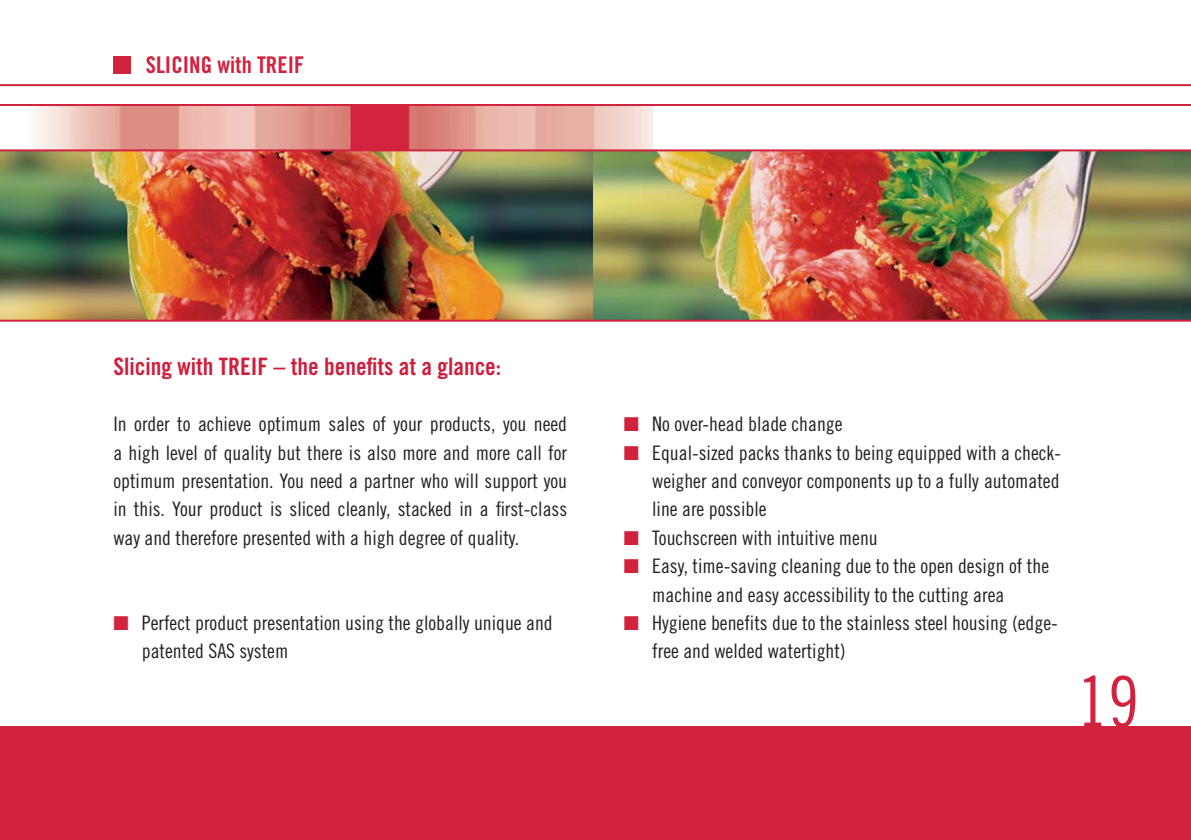
<style>
.page{position:relative;width:1191px;height:840px;background:#fff}
.page>*{position:absolute;margin:0;border:0;box-sizing:border-box;transform-origin:0 0}
.t1{font:70px "Trade Gothic Cond Eighteen";color:#d1223e}
.t2{font:24px "Trade Gothic Bold Cond Twenty";color:#cf1f3c}
.t3{font:23px "Trade Gothic Bold Cond Twenty";color:#d1223e}
.t4{font:20px/28.4px "Trade Gothic Cond Eighteen";color:#231f20}
</style>
<div class="page">
<img style="left:592px;top:151px;width:599px;height:168px">
<img style="left:0;top:151px;width:592px;height:168px">
<img style="left:34px;top:106px;width:619px;height:43px">
<div style="left:113px;top:56px;width:17px;height:17px;background:#d1223e"></div>
<hr style="left:0;top:84px;width:1191px;height:2px;background:#d1223e">
<hr style="left:0;top:319px;width:1191px;height:2px;background:#d1223e">
<hr style="left:0;top:104px;width:1191px;height:2px;background:#d1223e">
<hr style="left:0;top:149px;width:1191px;height:2px;background:#d1223e">
<div style="left:0;top:726px;width:1191px;height:113px;background:#d1223e"></div>
<p class="t3" style="left:146px;top:57px;width:160px">SLICING with TREIF</p>
<p class="t2" style="left:113px;top:357px;width:389px">Slicing with TREIF – the benefits at a glance:</p>
<p class="t4" style="left:113px;top:411px;width:455px;text-align:justify">In order to achieve optimum sales of your products, you need a high level of quality but there is also more and more call for optimum presentation. You need a partner who will support you in this. Your product is sliced cleanly, stacked in a first-class way and therefore presented with a high degree of quality.</p>
<p class="t4" style="left:142px;top:610px;width:412px">Perfect product presentation using the globally unique and patented SAS system</p>
<p class="t4" style="left:652px;top:411px;width:410px">No over-head blade change<br>Equal-sized packs thanks to being equipped with a check&shy;weigher and conveyor components up to a fully automated line are possible<br>Touchscreen with intuitive menu<br>Easy, time-saving cleaning due to the open design of the machine and easy accessibility to the cutting area Hygiene benefits due to the stainless steel housing (edge&shy;free and welded watertight)</p>
<h1 class="t1" style="left:1076px;top:675px;width:64px">19</h1>
</div>
